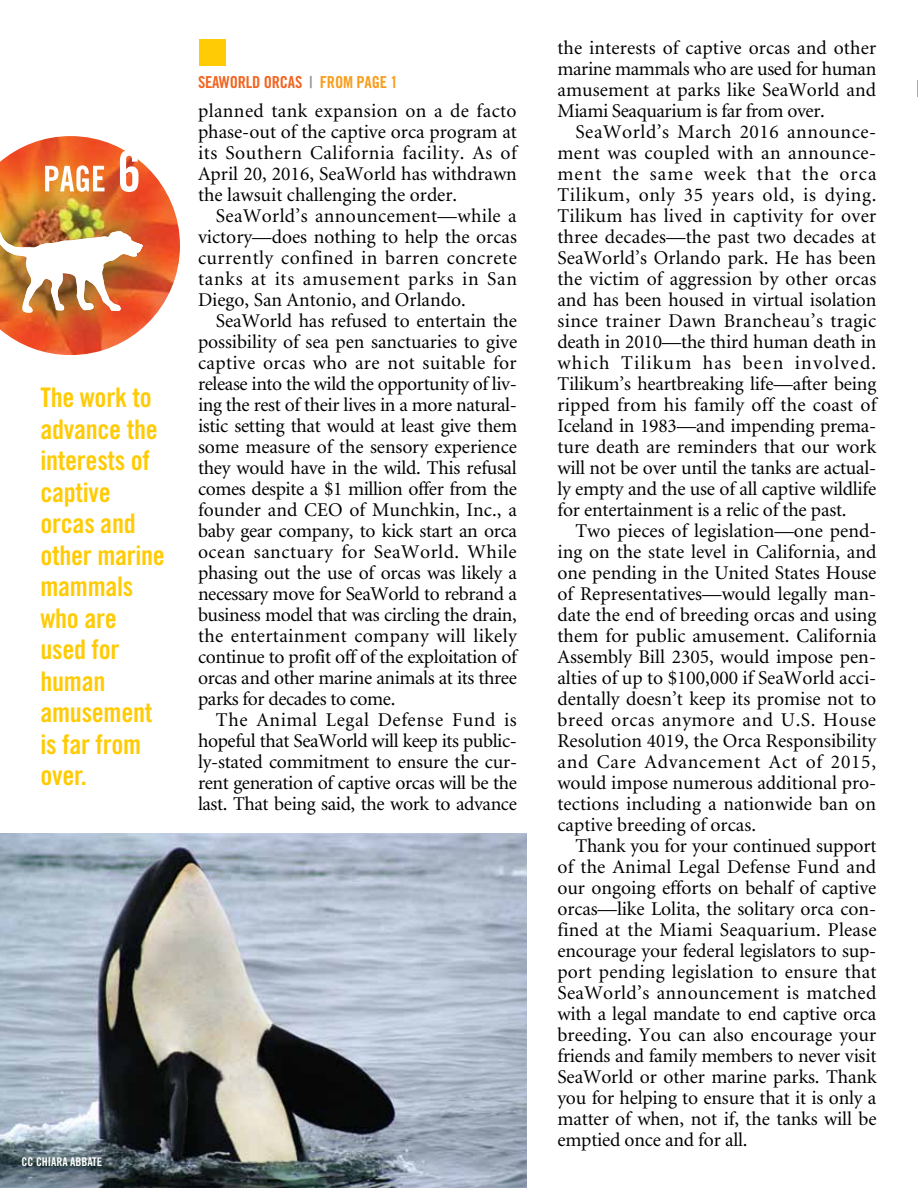
<style>
.page{position:relative;width:918px;height:1188px;background:#fff}
.page>*{position:absolute;margin:0;border:0;box-sizing:border-box;transform-origin:0 0}
.t1{font:27px/31.5px "Trade Gothic LT Std Bd Cn 20";letter-spacing:-.01em;color:#ffcb05}
.t2{font:19.5px/21px "Minion";letter-spacing:-.01em;color:#000;text-align:justify}
.t3{font:16.5px "Trade Gothic LT Std Bd Cn 20";color:#f26522}
.t4{font:16.5px "Trade Gothic LT Std Bd Cn 20";letter-spacing:-.01em;color:#f99d1c}
.t5{font:12px "Trade Gothic LT Std Bd Cn 20";letter-spacing:-.005em;color:#fff}
.s1{color:#939598}
</style>
<div class="page">
<div style="left:200px;top:39px;width:26px;height:26px;background:#ffcb05"></div>
<img style="left:0;top:834px;width:526px;height:354px">
<img style="left:0;top:136px;width:180px;height:219px">
<img style="left:0;top:229px;width:143px;height:84px">
<svg style="left:45px;top:165px;width:60px;height:27px"></svg>
<svg style="left:120px;top:150px;width:18px;height:42px"></svg>
<h1 class="t1" style="left:40px;top:382px;width:126px">The work to advance the interests of captive orcas and other marine mammals who are used for human amusement is far from over.</h1>
<p class="t3" style="left:198px;top:73px;width:24px">SEaworld</p>
<p class="t3" style="left:264px;top:73px;width:9px">orcas</p>
<p class="t4" style="left:309px;top:73px;width:90px"><span class="s1">|</span> FROM PAGE 1</p>
<p class="t2" style="left:198px;top:101px;width:321px">planned tank expansion on a de facto phase-out of the captive orca program at its Southern California facility. As of April 20, 2016, SeaWorld has withdrawn the lawsuit challenging the order.</p>
<p class="t2" style="left:198px;top:206px;width:321px;text-indent:18px">SeaWorld’s announcement—while a victory—does nothing to help the orcas currently confined in barren concrete tanks at its amusement parks in San Diego, San Antonio, and Orlando.</p>
<p class="t2" style="left:198px;top:311px;width:321px;text-indent:18px">SeaWorld has refused to entertain the possibility of sea pen sanctuaries to give captive orcas who are not suitable for release into the wild the opportunity of liv&shy;ing the rest of their lives in a more natural&shy;istic setting that would at least give them some measure of the sensory experience they would have in the wild. This refusal comes despite a $1 million offer from the founder and CEO of Munchkin, Inc., a baby gear company, to kick start an orca ocean sanctuary for SeaWorld. While phasing out the use of orcas was likely a necessary move for SeaWorld to rebrand a business model that was circling the drain, the entertainment company will likely continue to profit off of the exploitation of orcas and other marine animals at its three parks for decades to come.</p>
<p class="t2" style="left:198px;top:710px;width:321px;text-indent:18px">The Animal Legal Defense Fund is hopeful that SeaWorld will keep its public&shy;ly-stated commitment to ensure the cur&shy;rent generation of captive orcas will be the last. That being said, the work to advance</p>
<p class="t5" style="left:22px;top:1155px;width:82px">CC CHIARA ABBATE</p>
<p class="t2" style="left:557px;top:38px;width:320px">the interests of captive orcas and other marine mammals who are used for human amusement at parks like SeaWorld and Miami Seaquarium is far from over.</p>
<p class="t2" style="left:557px;top:122px;width:321px;text-indent:18px">SeaWorld’s March 2016 announce&shy;ment was coupled with an announce&shy;ment the same week that the orca Tilikum, only 35 years old, is dying.<br>Tilikum has lived in captivity for over three decades—the past two decades at SeaWorld’s Orlando park. He has been the victim of aggression by other orcas and has been housed in virtual isolation since trainer Dawn Brancheau’s tragic death in 2010—the third human death in which Tilikum has been involved.<br>Tilikum’s heartbreaking life—after being ripped from his family off the coast of Iceland in 1983—and impending prema&shy;ture death are reminders that our work will not be over until the tanks are actual&shy;ly empty and the use of all captive wildlife for entertainment is a relic of the past.</p>
<p class="t2" style="left:557px;top:521px;width:321px;text-indent:18px">Two pieces of legislation—one pend&shy;ing on the state level in California, and one pending in the United States House of Representatives—would legally man&shy;date the end of breeding orcas and using them for public amusement. California Assembly Bill 2305, would impose pen&shy;alties of up to $100,000 if SeaWorld acci&shy;dentally doesn’t keep its promise not to breed orcas anymore and U.S. House Resolution 4019, the Orca Responsibility and Care Advancement Act of 2015, would impose numerous additional pro&shy;tections including a nationwide ban on captive breeding of orcas.</p>
<p class="t2" style="left:557px;top:836px;width:321px;text-indent:18px">Thank you for your continued support of the Animal Legal Defense Fund and our ongoing efforts on behalf of captive orcas—like Lolita, the solitary orca con&shy;fined at the Miami Seaquarium. Please encourage your federal legislators to sup&shy;port pending legislation to ensure that SeaWorld’s announcement is matched with a legal mandate to end captive orca breeding. You can also encourage your friends and family members to never visit SeaWorld or other marine parks. Thank you for helping to ensure that it is only a matter of when, not if, the tanks will be emptied once and for all.</p>
</div>
